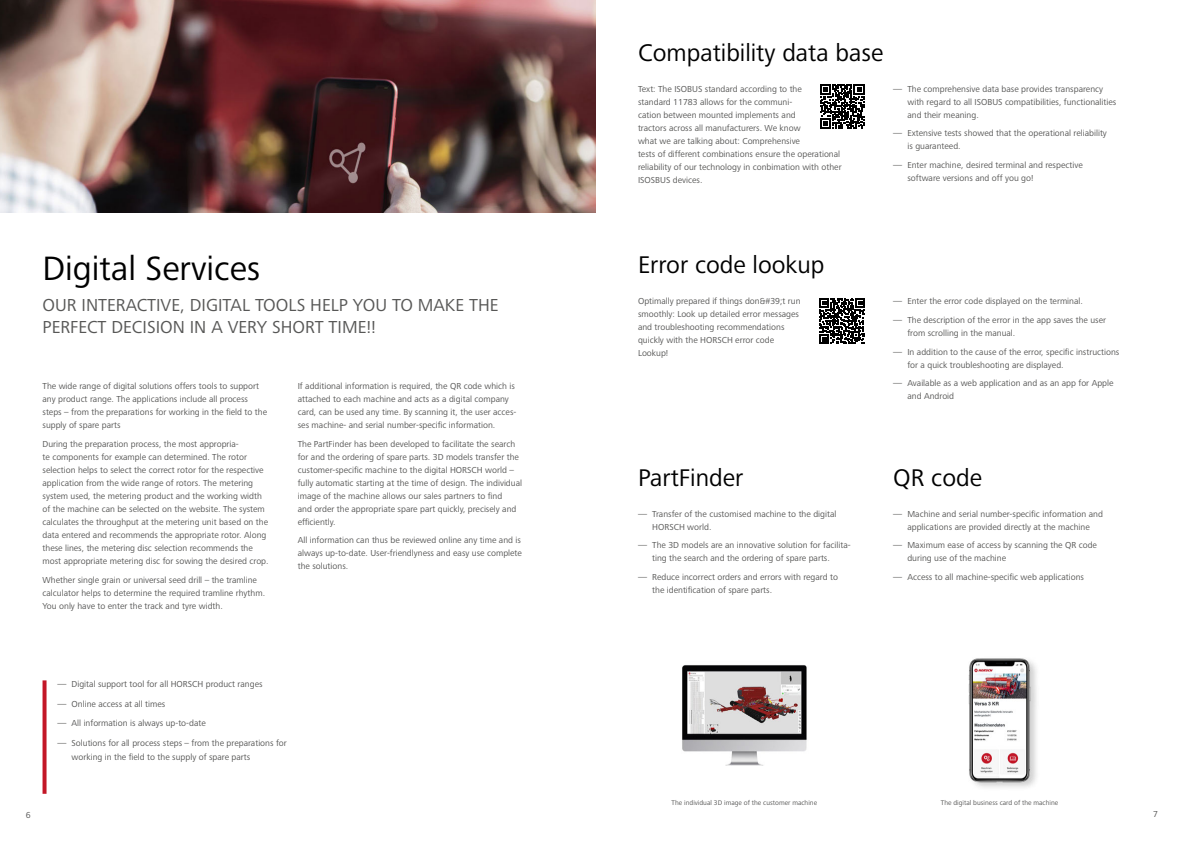
<style>
.page{position:relative;width:1191px;height:842px;background:#fff}
.page>*{position:absolute;margin:0;border:0;box-sizing:border-box;transform-origin:0 0}
.A_HEAD{font:35px "Frutiger Next LTW1 G";color:#000}
.Head_Zusatzausstattung{font:25px "Frutiger Next LTW1 G";color:#000}
.t1{font:18px/22px "Frutiger Next LTW1 G";color:#575756}
.t2{font:9px/13px "Frutiger Next LTW1 G";color:#575756}
.t3{font:7px "Frutiger Next LTW1 G";color:#575756}
</style>
<div class="page">
<img style="left:0;top:0;width:595px;height:213px">
<img style="left:682px;top:665px;width:125px;height:101px">
<img style="left:968px;top:658px;width:69px;height:130px">
<svg style="left:43px;top:680px;width:4px;height:114px"></svg>
<svg style="left:819px;top:298px;width:46px;height:46px"></svg>
<svg style="left:820px;top:84px;width:44px;height:45px"></svg>
<p class="A_HEAD" style="left:43px;top:249px;width:219px">Digital Services</p>
<p class="t1" style="left:43px;top:294px;width:457px">OUR INTERACTIVE, DIGITAL TOOLS HELP YOU TO MAKE THE<br>PERFECT DECISION IN A VERY SHORT TIME!!</p>
<p class="t2" style="left:43px;top:380px;width:226px">The wide range of digital solutions offers tools to support any product range. The applications include all process steps – from the preparations for working in the field to the supply of spare parts</p>
<p class="t2" style="left:43px;top:438px;width:228px">During the preparation process, the most appropria-<br>te components for example can determined. The rotor selection helps to select the correct rotor for the respective application from the wide range of rotors. The metering system used, the metering product and the working width of the machine can be selected on the website. The system calculates the throughput at the metering unit based on the data entered and recommends the appropriate rotor. Along these lines, the metering disc selection recommends the most appropriate metering disc for sowing the desired crop.</p>
<p class="t2" style="left:43px;top:573px;width:224px">Whether single grain or universal seed drill – the tramline calculator helps to determine the required tramline rhythm.<br>You only have to enter the track and tyre width.</p>
<p class="t2" style="left:298px;top:380px;width:220px">If additional information is required, the QR code which is attached to each machine and acts as a digital company card, can be used any time. By scanning it, the user acces&shy;ses machine- and serial number-specific information.</p>
<p class="t2" style="left:298px;top:438px;width:226px">The PartFinder has been developed to facilitate the search for and the ordering of spare parts. 3D models transfer the customer-specific machine to the digital HORSCH world – fully automatic starting at the time of design. The individual image of the machine allows our sales partners to find<br>and order the appropriate spare part quickly, precisely and efficiently.</p>
<p class="t2" style="left:298px;top:534px;width:226px;text-align:justify">All information can thus be reviewed online any time and is always up-to-date. User-friendlyness and easy use complete the solutions.</p>
<p class="t2" style="left:57px;top:678px;width:207px">― Digital support tool for all HORSCH product ranges</p>
<p class="t2" style="left:57px;top:697px;width:109px">― Online access at all times</p>
<p class="t2" style="left:57px;top:717px;width:150px">― All information is always up-to-date</p>
<p class="t2" style="left:72px;top:736px;width:217px;line-height:14px;text-indent:-14px">― Solutions for all process steps – from the preparations for working in the field to the supply of spare parts</p>
<p class="Head_Zusatzausstattung" style="left:638px;top:38px;width:247px">Compatibility data base</p>
<p class="t2" style="left:638px;top:82px;width:205px">Text: The ISOBUS standard according to the<br>standard 11783 allows for the communi-<br>cation between mounted implements and<br>tractors across all manufacturers. We know<br>what we are talking about: Comprehensive<br>tests of different combinations ensure the operational reliability of our technology in conbimation with other ISOSBUS devices.</p>
<p class="t2" style="left:907px;top:82px;width:210px;text-indent:-14px">― The comprehensive data base provides transparency with regard to all ISOBUS compatibilities, functionalities and their meaning.</p>
<p class="t2" style="left:907px;top:127px;width:201px;text-indent:-14px">― Extensive tests showed that the operational reliability is guaranteed.</p>
<p class="t2" style="left:907px;top:159px;width:177px;text-indent:-14px">― Enter machine, desired terminal and respective software versions and off you go!</p>
<p class="Head_Zusatzausstattung" style="left:638px;top:251px;width:188px">Error code lookup</p>
<p class="t2" style="left:638px;top:295px;width:164px">Optimally prepared if things don&amp;#39;t run smoothly: Look up detailed error messages and troubleshooting recommendations quickly with the HORSCH error code Lookup!</p>
<p class="Head_Zusatzausstattung" style="left:638px;top:463px;width:107px">PartFinder</p>
<p class="t2" style="left:652px;top:508px;width:186px;text-indent:-14px">― Transfer of the customised machine to the digital<br>HORSCH world.</p>
<p class="t2" style="left:652px;top:539px;width:200px;text-indent:-14px">― The 3D models are an innovative solution for facilita&shy;ting the search and the ordering of spare parts.</p>
<p class="t2" style="left:652px;top:571px;width:187px;text-indent:-14px">― Reduce incorrect orders and errors with regard to the identification of spare parts.</p>
<p class="t2" style="left:893px;top:295px;width:191px">― Enter the error code displayed on the terminal.</p>
<p class="t2" style="left:907px;top:314px;width:200px;text-indent:-14px">― The description of the error in the app saves the user from scrolling in the manual.</p>
<p class="t2" style="left:907px;top:345px;width:213px;text-indent:-14px">― In addition to the cause of the error, specific instructions for a quick troubleshooting are displayed.</p>
<p class="t2" style="left:907px;top:377px;width:208px;text-indent:-14px">― Available as a web application and as an app for Apple and Android</p>
<p class="Head_Zusatzausstattung" style="left:893px;top:463px;width:90px">QR code</p>
<p class="t2" style="left:893px;top:508px;width:211px;text-align:center">― Machine and serial number-specific information and applications are provided directly at the machine</p>
<p class="t2" style="left:907px;top:539px;width:191px;text-indent:-14px">― Maximum ease of access by scanning the QR code during use of the machine</p>
<p class="t2" style="left:893px;top:571px;width:192px">― Access to all machine-specific web applications</p>
<p class="t3" style="left:671px;top:798px;width:147px">The individual 3D image of the customer machine</p>
<p class="t3" style="left:941px;top:798px;width:119px">The digital business card of the machine</p>
<p class="t2" style="left:26px;top:809px;width:6px">6</p>
<p class="t2" style="left:1153px;top:808px;width:6px">7</p>
</div>
